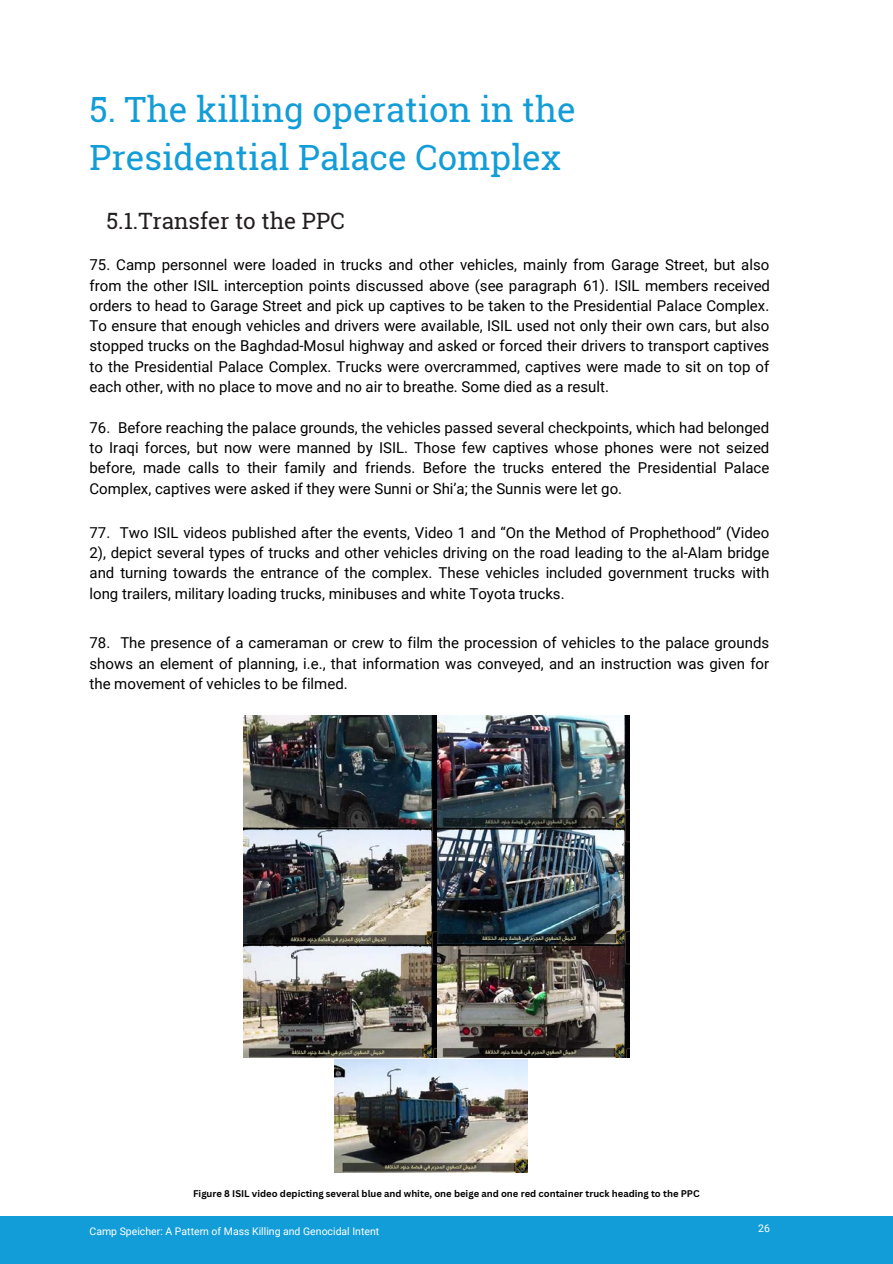
<style>
.page{position:relative;width:893px;height:1264px;background:#fff}
.page>*{position:absolute;margin:0;border:0;box-sizing:border-box;transform-origin:0 0}
.t1{font:34.8px/48.3px "Roboto Slab";color:#139dd8}
.t2{font:22.5px "Roboto Slab";color:#231f20}
.t3{font:15px/20.2px "Roboto";color:#000;text-align:justify}
.t4{font:10.5px "Roboto";color:#fff}
.t5{font:700 9.45px "Canva Sans";color:#000}
</style>
<div class="page">
<div style="left:0;top:1216px;width:892px;height:47px;background:#139dd8"></div>
<img style="left:432px;top:715px;width:197px;height:342px">
<img style="left:244px;top:715px;width:188px;height:342px">
<img style="left:334px;top:1059px;width:193px;height:112px">
<p class="t1" style="left:89px;top:84px;width:488px">5. The killing operation in the<br>Presidential Palace Complex</p>
<p class="t2" style="left:106px;top:205px;width:240px">5.1.Transfer to the PPC</p>
<h3 class="t3" style="left:89px;top:255px;width:682px">75. Camp personnel were loaded in trucks and other vehicles, mainly from Garage Street, but also from the other ISIL interception points discussed above (see paragraph 61). ISIL members received orders to head to Garage Street and pick up captives to be taken to the Presidential Palace Complex.<br>To ensure that enough vehicles and drivers were available, ISIL used not only their own cars, but also stopped trucks on the Baghdad-Mosul highway and asked or forced their drivers to transport captives to the Presidential Palace Complex. Trucks were overcrammed, captives were made to sit on top of each other, with no place to move and no air to breathe. Some died as a result.</h3>
<h3 class="t3" style="left:89px;top:417px;width:681px">76. Before reaching the palace grounds, the vehicles passed several checkpoints, which had belonged to Iraqi forces, but now were manned by ISIL. Those few captives whose phones were not seized before, made calls to their family and friends. Before the trucks entered the Presidential Palace Complex, captives were asked if they were Sunni or Shi’a; the Sunnis were let go.</h3>
<h3 class="t3" style="left:89px;top:522px;width:681px">77. Two ISIL videos published after the events, Video 1 and “On the Method of Prophethood” (Video 2), depict several types of trucks and other vehicles driving on the road leading to the al-Alam bridge and turning towards the entrance of the complex. These vehicles included government trucks with long trailers, military loading trucks, minibuses and white Toyota trucks.</h3>
<h3 class="t3" style="left:89px;top:633px;width:681px">78. The presence of a cameraman or crew to film the procession of vehicles to the palace grounds shows an element of planning, i.e., that information was conveyed, and an instruction was given for the movement of vehicles to be filmed.</h3>
<p class="t5" style="left:193px;top:1187px;width:508px">Figure 8 ISIL video depicting several blue and white, one beige and one red container truck heading to the PPC</p>
<h1 class="t4" style="left:89px;top:1225px;width:291px">Camp Speicher: A Pattern of Mass Killing and Genocidal Intent</h1>
<h2 class="t4" style="left:758px;top:1222px;width:13px">26</h2>
</div>
